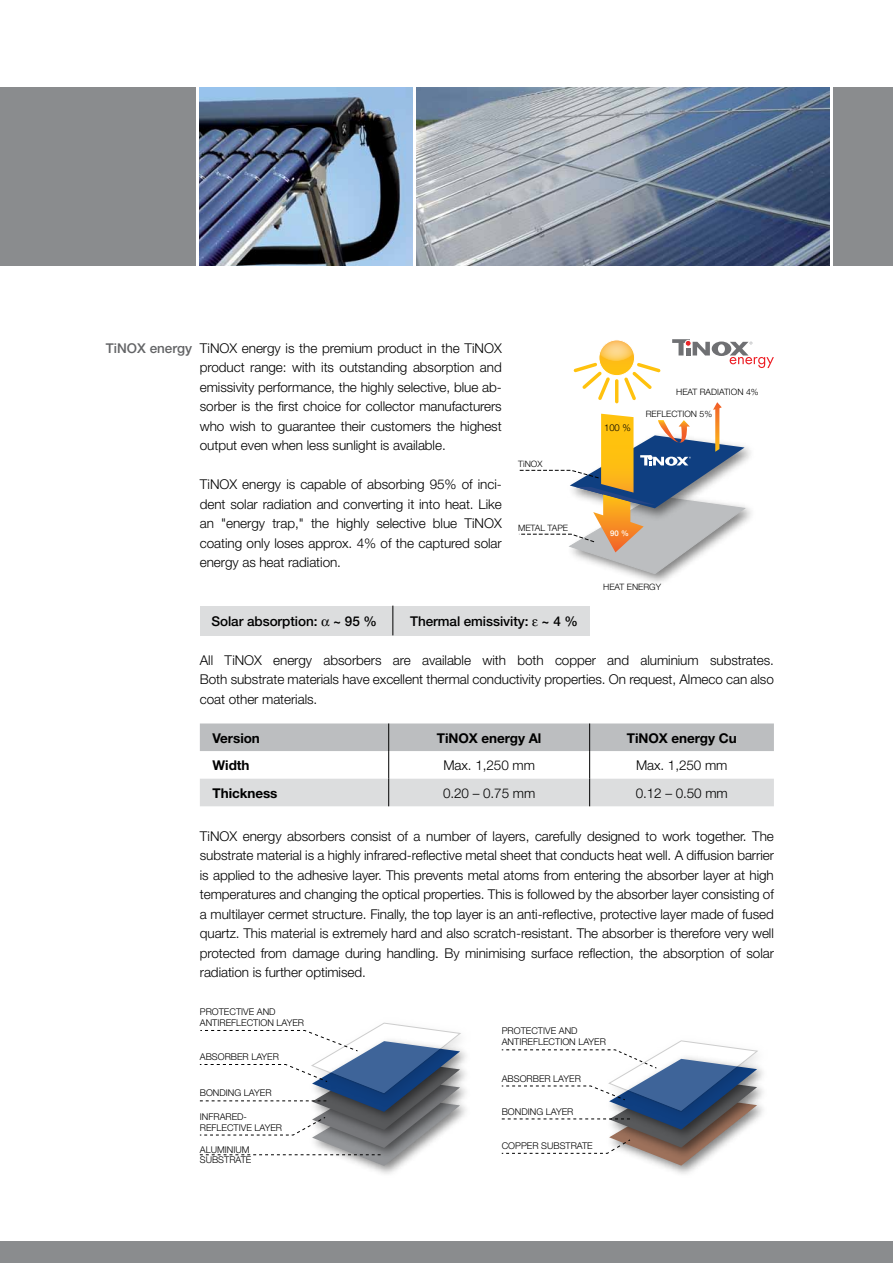
<style>
.page{position:relative;width:893px;height:1263px;background:#fff}
.page>*{position:absolute;margin:0;border:0;box-sizing:border-box;transform-origin:0 0}
.t1{font:300 13.5px/19.5px "Helvetica Neue";letter-spacing:-.005em;color:#000;text-align:justify}
.t2{font:700 13.5px "Helvetica Neue";letter-spacing:-.005em;color:#000}
.t3{font:500 13.5px "Helvetica Neue";letter-spacing:-.005em;color:#000}
.t4{font:500 13.5px "Helvetica Neue";color:#636466}
.t5{font:300 9.45px "Helvetica Neue";color:#000}
.t6{font:300 9.3px/10.8px "Helvetica Neue";color:#000}
.t7{font:300 8.7px "Helvetica Neue";color:#000}
.t8{font:500 7.8px "Helvetica Neue";color:#fff}
</style>
<div class="page">
<div style="left:0;top:87px;width:196px;height:179px;background:#8a8c8e"></div>
<div style="left:833px;top:87px;width:60px;height:179px;background:#8a8c8e"></div>
<div style="left:0;top:1242px;width:893px;height:21px;background:#8a8c8e"></div>
<img style="left:417px;top:87px;width:412px;height:179px">
<svg style="left:200px;top:723px;width:574px;height:83px"></svg>
<img style="left:659px;top:1165px;width:41px;height:9px">
<svg style="left:501px;top:1040px;width:258px;height:125px"></svg>
<svg style="left:199px;top:1022px;width:263px;height:144px"></svg>
<div style="left:200px;top:606px;width:390px;height:29px;background:#dcddde"></div>
<svg style="left:393px;top:606px;width:1px;height:29px"></svg>
<svg style="left:519px;top:339px;width:255px;height:235px"></svg>
<img style="left:200px;top:87px;width:212px;height:179px">
<p class="t4" style="left:106px;top:340px;width:88px">TiNOX energy</p>
<p class="t1" style="left:200px;top:338px;width:303px">TiNOX energy is the premium product in the TiNOX product range: with its outstanding absorption and emissivity performance, the highly selective, blue ab&shy;sorber is the first choice for collector manufacturers who wish to guarantee their customers the highest output even when less sunlight is available.</p>
<p class="t1" style="left:200px;top:475px;width:303px">TiNOX energy is capable of absorbing 95% of inci&shy;dent solar radiation and converting it into heat. Like an "energy trap," the highly selective blue TiNOX coating only loses approx. 4% of the captured solar energy as heat radiation.</p>
<p class="t7" style="left:518px;top:459px;width:26px">TiNOX</p>
<p class="t7" style="left:518px;top:523px;width:52px">METAL TAPE</p>
<p class="t3" style="left:212px;top:613px;width:167px">Solar absorption: ~ 95 %</p>
<p class="t3" style="left:410px;top:613px;width:169px">Thermal emissivity: ~ 4 %</p>
<p class="t5" style="left:604px;top:422px;width:28px">100 %</p>
<p class="t7" style="left:676px;top:386px;width:84px">HEAT RADIATION 4%</p>
<p class="t7" style="left:646px;top:409px;width:68px">REFLECTION 5%</p>
<p class="t8" style="left:610px;top:528px;width:20px">90 %</p>
<p class="t7" style="left:603px;top:582px;width:59px">HEAT ENERGY</p>
<p class="t1" style="left:200px;top:650px;width:575px">All TiNOX energy absorbers are available with both copper and aluminium substrates.<br>Both substrate materials have excellent thermal conductivity properties. On request, Almeco can also coat other materials.</p>
<p class="t2" style="left:213px;top:729px;width:49px">Version</p>
<p class="t2" style="left:437px;top:729px;width:106px">TiNOX energy Al</p>
<p class="t2" style="left:627px;top:729px;width:111px">TiNOX energy Cu</p>
<p class="t2" style="left:213px;top:757px;width:38px">Width</p>
<p class="t1" style="left:443px;top:755px;width:93px">Max. 1,250 mm</p>
<p class="t1" style="left:636px;top:755px;width:93px">Max. 1,250 mm</p>
<p class="t2" style="left:213px;top:785px;width:66px">Thickness</p>
<p class="t1" style="left:443px;top:783px;width:94px">0.20 – 0.75 mm</p>
<p class="t1" style="left:636px;top:783px;width:94px">0.12 – 0.50 mm</p>
<p class="t1" style="left:200px;top:826px;width:576px">TiNOX energy absorbers consist of a number of layers, carefully designed to work together. The substrate material is a highly infrared-reflective metal sheet that conducts heat well. A diffusion barrier is applied to the adhesive layer. This prevents metal atoms from entering the absorber layer at high temperatures and changing the optical properties. This is followed by the absorber layer consisting of a multilayer cermet structure. Finally, the top layer is an anti-reflective, protective layer made of fused quartz. This material is extremely hard and also scratch-resistant. The absorber is therefore very well protected from damage during handling. By minimising surface reflection, the absorption of solar radiation is further optimised.</p>
<p class="t6" style="left:200px;top:1006px;width:13px">prot</p>
<p class="t6" style="left:200px;top:1006px;width:76px;text-indent:24px">ective AND<br>ANTIREFLE</p>
<p class="t6" style="left:247px;top:1017px;width:56px">CTION layer</p>
<p class="t6" style="left:502px;top:1025px;width:76px;text-indent:24px">ective AND<br>ANTIREFLE</p>
<p class="t6" style="left:502px;top:1025px;width:13px">prot</p>
<p class="t6" style="left:549px;top:1036px;width:56px">CTION layer</p>
<p class="t6" style="left:200px;top:1051px;width:13px">Absorb</p>
<p class="t6" style="left:237px;top:1051px;width:40px">er layer</p>
<p class="t6" style="left:200px;top:1087px;width:70px">BONDING layer</p>
<p class="t6" style="left:200px;top:1111px;width:21px">Infrar</p>
<p class="t6" style="left:200px;top:1111px;width:80px;text-align:center">ed-<br>r eflective layer</p>
<p class="t6" style="left:200px;top:1144px;width:18px">Aluminium substrat</p>
<p class="t6" style="left:246px;top:1154px;width:7px">e</p>
<p class="t6" style="left:502px;top:1072px;width:13px">Absorb</p>
<p class="t6" style="left:539px;top:1072px;width:40px">er layer</p>
<p class="t6" style="left:502px;top:1106px;width:70px">BONDING layer</p>
<p class="t6" style="left:502px;top:1139px;width:47px">Copper substrat</p>
<p class="t6" style="left:587px;top:1139px;width:7px">e</p>
</div>
